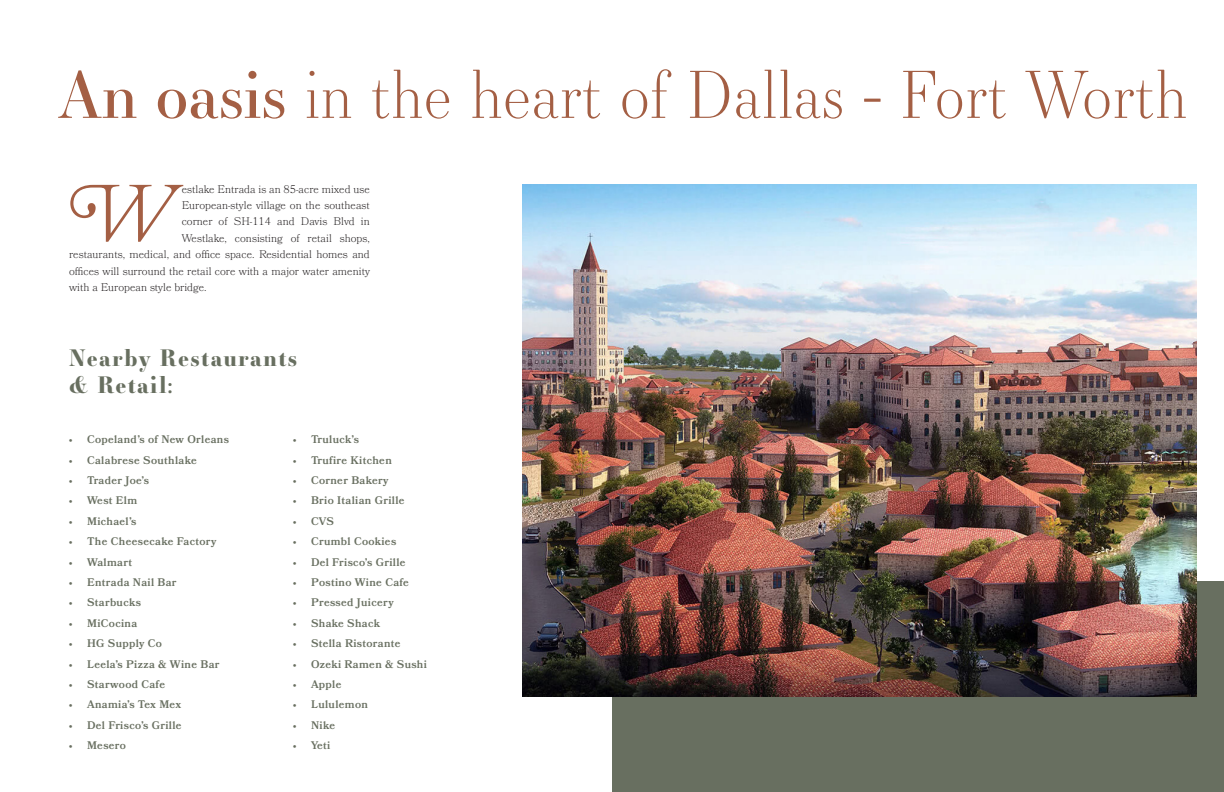
<style>
.page{position:relative;width:1224px;height:792px;background:#fff}
.page>*{position:absolute;margin:0;border:0;box-sizing:border-box;transform-origin:0 0}
.t1{font:300 81.3px "Bookmania";color:#a45f44}
.t2{font:300 64px "Essonnes Display";color:#a45f44}
.t3{font:700 22.6px/27.1px "Essonnes Display";letter-spacing:.06em;color:#686f60}
.t4{font:600 11px "Bookmania";letter-spacing:.03em;color:#686f60}
.t5{font:300 11px "Bookmania";color:#231f20}
.s1{font-weight:400}
</style>
<div class="page">
<div style="left:612px;top:582px;width:612px;height:210px;background:#686f60"></div>
<img style="left:522px;top:184px;width:675px;height:513px">
<p class="t2" style="left:58px;top:50px;width:1131px"><span class="s1">An oasis</span> in the heart of Dallas - Fort Worth</p>
<p class="t1" style="left:70px;top:166px;width:113px">W</p>
<p class="t5" style="left:182px;top:182px;width:190px">estlake Entrada is an 85-acre mixed use</p>
<p class="t5" style="left:182px;top:199px;width:190px">European-style village on the southeast</p>
<p class="t5" style="left:182px;top:215px;width:190px">corner of SH-114 and Davis Blvd in</p>
<p class="t5" style="left:182px;top:232px;width:190px">Westlake, consisting of retail shops,</p>
<p class="t5" style="left:69px;top:248px;width:302px">restaurants, medical, and office space. Residential homes and</p>
<p class="t5" style="left:69px;top:264px;width:302px">offices will surround the retail core with a major water amenity</p>
<p class="t5" style="left:69px;top:281px;width:139px">with a European style bridge.</p>
<p class="t3" style="left:69px;top:343px;width:230px">Nearby Restaurants &amp; Retail:</p>
<p class="t4" style="left:69px;top:433px;width:161px">• Copeland’s of New Orleans</p>
<p class="t4" style="left:69px;top:453px;width:129px">• Calabrese Southlake</p>
<p class="t4" style="left:69px;top:474px;width:81px">• Trader Joe’s</p>
<p class="t4" style="left:69px;top:494px;width:70px">• West Elm</p>
<p class="t4" style="left:69px;top:515px;width:69px">• Michael’s</p>
<p class="t4" style="left:69px;top:535px;width:149px">• The Cheesecake Factory</p>
<p class="t4" style="left:69px;top:555px;width:64px">• Walmart</p>
<p class="t4" style="left:69px;top:576px;width:109px">• Entrada Nail Bar</p>
<p class="t4" style="left:69px;top:596px;width:73px">• Starbucks</p>
<p class="t4" style="left:69px;top:616px;width:70px">• MiCocina</p>
<p class="t4" style="left:69px;top:637px;width:94px">• HG Supply Co</p>
<p class="t4" style="left:69px;top:657px;width:152px">• Leela’s Pizza &amp; Wine Bar</p>
<p class="t4" style="left:69px;top:678px;width:98px">• Starwood Cafe</p>
<p class="t4" style="left:69px;top:698px;width:114px">• Anamia’s Tex Mex</p>
<p class="t4" style="left:69px;top:718px;width:114px">• Del Frisco’s Grille</p>
<p class="t4" style="left:69px;top:739px;width:58px">• Mesero</p>
<p class="t4" style="left:293px;top:433px;width:67px">• Truluck’s</p>
<p class="t4" style="left:293px;top:453px;width:100px">• Trufire Kitchen</p>
<p class="t4" style="left:293px;top:474px;width:97px">• Corner Bakery</p>
<p class="t4" style="left:293px;top:494px;width:113px">• Brio Italian Grille</p>
<p class="t4" style="left:293px;top:515px;width:43px">• CVS</p>
<p class="t4" style="left:293px;top:535px;width:105px">• Crumbl Cookies</p>
<p class="t4" style="left:293px;top:555px;width:114px">• Del Frisco’s Grille</p>
<p class="t4" style="left:293px;top:576px;width:117px">• Postino Wine Cafe</p>
<p class="t4" style="left:293px;top:596px;width:102px">• Pressed Juicery</p>
<p class="t4" style="left:293px;top:616px;width:88px">• Shake Shack</p>
<p class="t4" style="left:293px;top:637px;width:109px">• Stella Ristorante</p>
<p class="t4" style="left:293px;top:657px;width:135px">• Ozeki Ramen &amp; Sushi</p>
<p class="t4" style="left:293px;top:678px;width:50px">• Apple</p>
<p class="t4" style="left:293px;top:698px;width:77px">• Lululemon</p>
<p class="t4" style="left:293px;top:718px;width:44px">• Nike</p>
<p class="t4" style="left:293px;top:739px;width:39px">• Yeti</p>
</div>
